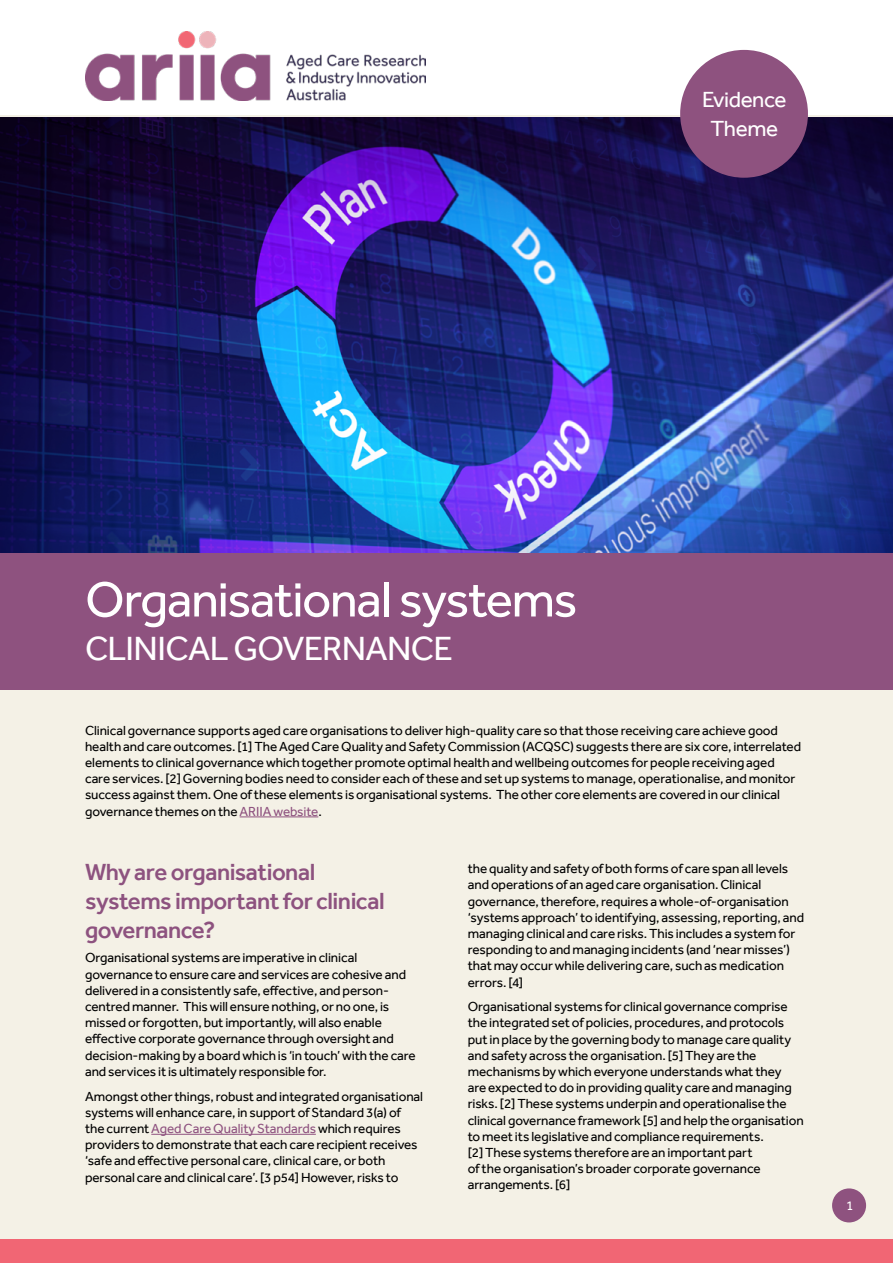
<style>
.page{position:relative;width:893px;height:1263px;background:#fff}
.page>*{position:absolute;margin:0;border:0;box-sizing:border-box;transform-origin:0 0}
.Title__H1{font:51px "Effra";letter-spacing:-.025em;color:#fff}
.Theme__H1{font:34.5px "Effra";letter-spacing:-.02em;color:#fff}
.Sub_Heading__H2{font:500 24px/28.8px "Effra";letter-spacing:-.02em;color:#8d527f}
.t1{font:22.5px/28.5px "Effra";letter-spacing:-.02em;color:#fff;text-align:center}
.Paragraph__P{font:13.5px/16.2px "Effra";letter-spacing:-.005em;color:#000}
.t2{font:13.5px "Effra";color:#fff}
.s1{color:#8e527f}
</style>
<div class="page">
<div style="left:0;top:85px;width:893px;height:1178px;background:#f4f1e6"></div>
<div style="left:0;top:1239px;width:893px;height:24px;background:#f16674"></div>
<div style="left:0;top:0;width:893px;height:115px;background:#fff"></div>
<div style="left:0;top:553px;width:893px;height:137px;background:#8e527f"></div>
<div style="left:832px;top:1188px;width:34px;height:34px;background:#8e527f;border-radius:50%"></div>
<img style="left:0;top:117px;width:893px;height:436px">
<hr style="left:151px;top:1134px;width:165px;height:1px;background:#8e527f">
<img style="left:85px;top:32px;width:340px;height:68px">
<hr style="left:240px;top:816px;width:78px;height:1px;background:#8e527f">
<div style="left:680px;top:50px;width:128px;height:128px;background:#8e527f;border-radius:50%"></div>
<h3 class="t1" style="left:702px;top:85px;width:86px">Evidence<br>Theme</h3>
<h1 class="Title__H1" style="left:85px;top:569px;width:494px">Organisational systems</h1>
<h1 class="Theme__H1" style="left:85px;top:627px;width:369px">CLINICAL GOVERNANCE</h1>
<p class="Paragraph__P" style="left:85px;top:722px;width:718px">Clinical governance supports aged care organisations to deliver high-quality care so that those receiving care achieve good health and care outcomes. [1] The Aged Care Quality and Safety Commission (ACQSC) suggests there are six core, interrelated elements to clinical governance which together promote optimal health and wellbeing outcomes for people receiving aged care services. [2] Governing bodies need to consider each of these and set up systems to manage, operationalise, and monitor success against them. One of these elements is organisational systems. The other core elements are covered in our clinical governance themes on the <span class="s1">ARIIA website</span>.</p>
<h2 class="Sub_Heading__H2" style="left:85px;top:857px;width:301px">Why are organisational systems important for clinical governance?</h2>
<p class="Paragraph__P" style="left:85px;top:950px;width:332px">Organisational systems are imperative in clinical governance to ensure care and services are cohesive and delivered in a consistently safe, effective, and person&shy;centred manner. This will ensure nothing, or no one, is missed or forgotten, but importantly, will also enable effective corporate governance through oversight and decision-making by a board which is ‘in touch’ with the care and services it is ultimately responsible for.</p>
<p class="Paragraph__P" style="left:85px;top:1088px;width:340px">Amongst other things, robust and integrated organisational systems will enhance care, in support of Standard 3(a) of the current <span class="s1">Aged Care Quality Standards</span> which requires providers to demonstrate that each care recipient receives ‘safe and effective personal care, clinical care, or both personal care and clinical care’. [3 p54] However, risks to</p>
<p class="Paragraph__P" style="left:468px;top:860px;width:338px">the quality and safety of both forms of care span all levels and operations of an aged care organisation. Clinical governance, therefore, requires a whole-of-organisation ‘systems approach’ to identifying, assessing, reporting, and managing clinical and care risks. This includes a system for responding to and managing incidents (and ‘near misses’) that may occur while delivering care, such as medication errors. [4]</p>
<p class="Paragraph__P" style="left:468px;top:998px;width:337px">Organisational systems for clinical governance comprise the integrated set of policies, procedures, and protocols put in place by the governing body to manage care quality and safety across the organisation. [5] They are the mechanisms by which everyone understands what they<br>are expected to do in providing quality care and managing risks. [2] These systems underpin and operationalise the clinical governance framework [5] and help the organisation to meet its legislative and compliance requirements.<br>[2] These systems therefore are an important part<br>of the organisation’s broader corporate governance arrangements. [6]</p>
<p class="t2" style="left:846px;top:1197px;width:9px">1</p>
</div>
